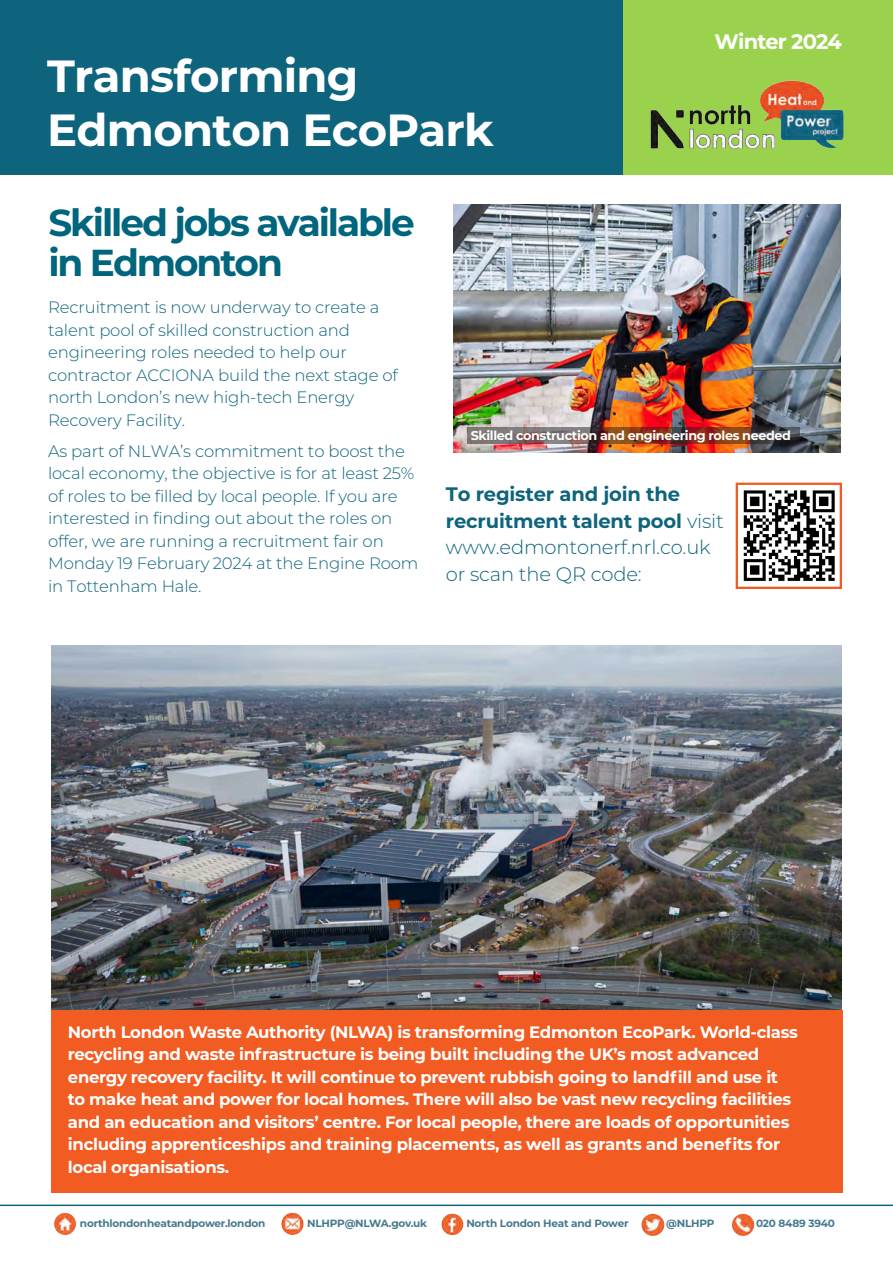
<style>
.page{position:relative;width:893px;height:1263px;background:#fff}
.page>*{position:absolute;margin:0;border:0;box-sizing:border-box;transform-origin:0 0}
.Head_01{font:700 45px/54px "Montserrat";letter-spacing:-.015em;color:#fff}
.Gotham_Book_11_13{font:700 37.5px/40.7px "Montserrat";letter-spacing:-.055em;color:#00657d}
.t1{font:700 21px "Montserrat";letter-spacing:-.04em;color:#fff}
.Gotham_Book_11_13-2{font:300 19.5px/26.5px "Montserrat";letter-spacing:-.01em;color:#0e647d}
.t2{font:700 16.5px/22.5px "Montserrat";letter-spacing:-.02em;color:#fff}
.Gotham_Book_11_13-3{font:300 16.5px/22.5px "Montserrat";letter-spacing:-.01em;color:#0e647d}
.Captions_80{font:700 12.75px "Montserrat";letter-spacing:-.03em;color:#fff}
.Gotham_Book_10_12{font:700 10.5px "Montserrat";letter-spacing:-.02em;color:#457990}
.s1{font-weight:700}
</style>
<div class="page">
<img style="left:454px;top:204px;width:387px;height:248px">
<div style="left:622px;top:0;width:271px;height:174px;background:#9ad24d"></div>
<div style="left:0;top:0;width:622px;height:174px;background:#0e647d"></div>
<img style="left:441px;top:1213px;width:23px;height:23px">
<img style="left:281px;top:1212px;width:23px;height:23px">
<img style="left:54px;top:1212px;width:23px;height:23px">
<img style="left:641px;top:1213px;width:24px;height:23px">
<img style="left:732px;top:1213px;width:23px;height:23px">
<hr style="left:0;top:1204px;width:893px;height:2px;background:#0e647d">
<img style="left:650px;top:80px;width:194px;height:69px">
<img style="left:51px;top:645px;width:790px;height:365px">
<svg style="left:468px;top:428px;width:332px;height:16px;background:#744d41"></svg>
<img style="left:743px;top:490px;width:92px;height:91px">
<div style="left:736px;top:483px;width:106px;height:106px;border:2px solid #f25b21"></div>
<div style="left:51px;top:1010px;width:791px;height:182px;background:#f25b21"></div>
<p class="Head_01" style="left:47px;top:46px;width:448px">Transforming<br>Edmonton EcoPark</p>
<p class="t1" style="left:715px;top:26px;width:129px">Winter 2024</p>
<p class="Gotham_Book_11_13" style="left:48px;top:200px;width:368px">Skilled jobs available in Edmonton</p>
<p class="Gotham_Book_11_13-3" style="left:48px;top:295px;width:351px">Recruitment is now underway to create a talent pool of skilled construction and engineering roles needed to help our contractor ACCIONA build the next stage of north London’s new high-tech Energy Recovery Facility.</p>
<p class="Gotham_Book_11_13-3" style="left:48px;top:439px;width:372px">As part of NLWA’s commitment to boost the local economy, the objective is for at least 25% of roles to be filled by local people. If you are interested in finding out about the roles on offer, we are running a recruitment fair on Monday 19 February 2024 at the Engine Room in Tottenham Hale.</p>
<p class="Captions_80" style="left:471px;top:426px;width:322px">Skilled construction and engineering roles needed</p>
<p class="Gotham_Book_11_13-2" style="left:446px;top:480px;width:280px"><span class="s1">To register and join the recruitment talent pool</span> visit www.edmontonerf.nrl.co.uk or scan the QR code:</p>
<p class="t2" style="left:68px;top:1020px;width:731px">North London Waste Authority (NLWA) is transforming Edmonton EcoPark. World-class recycling and waste infrastructure is being built including the UK’s most advanced energy recovery facility. It will continue to prevent rubbish going to landfill and use it to make heat and power for local homes. There will also be vast new recycling facilities and an education and visitors’ centre. For local people, there are loads of opportunities including apprenticeships and training placements, as well as grants and benefits for local organisations.</p>
<p class="Gotham_Book_10_12" style="left:80px;top:1215px;width:187px">northlondonheatandpower.london</p>
<p class="Gotham_Book_10_12" style="left:307px;top:1216px;width:122px">NLHPP@NLWA.gov.uk</p>
<p class="Gotham_Book_10_12" style="left:466px;top:1215px;width:164px">North London Heat and Power</p>
<p class="Gotham_Book_10_12" style="left:666px;top:1216px;width:50px">@NLHPP</p>
<p class="Gotham_Book_10_12" style="left:756px;top:1216px;width:80px">020 8489 3940</p>
</div>
